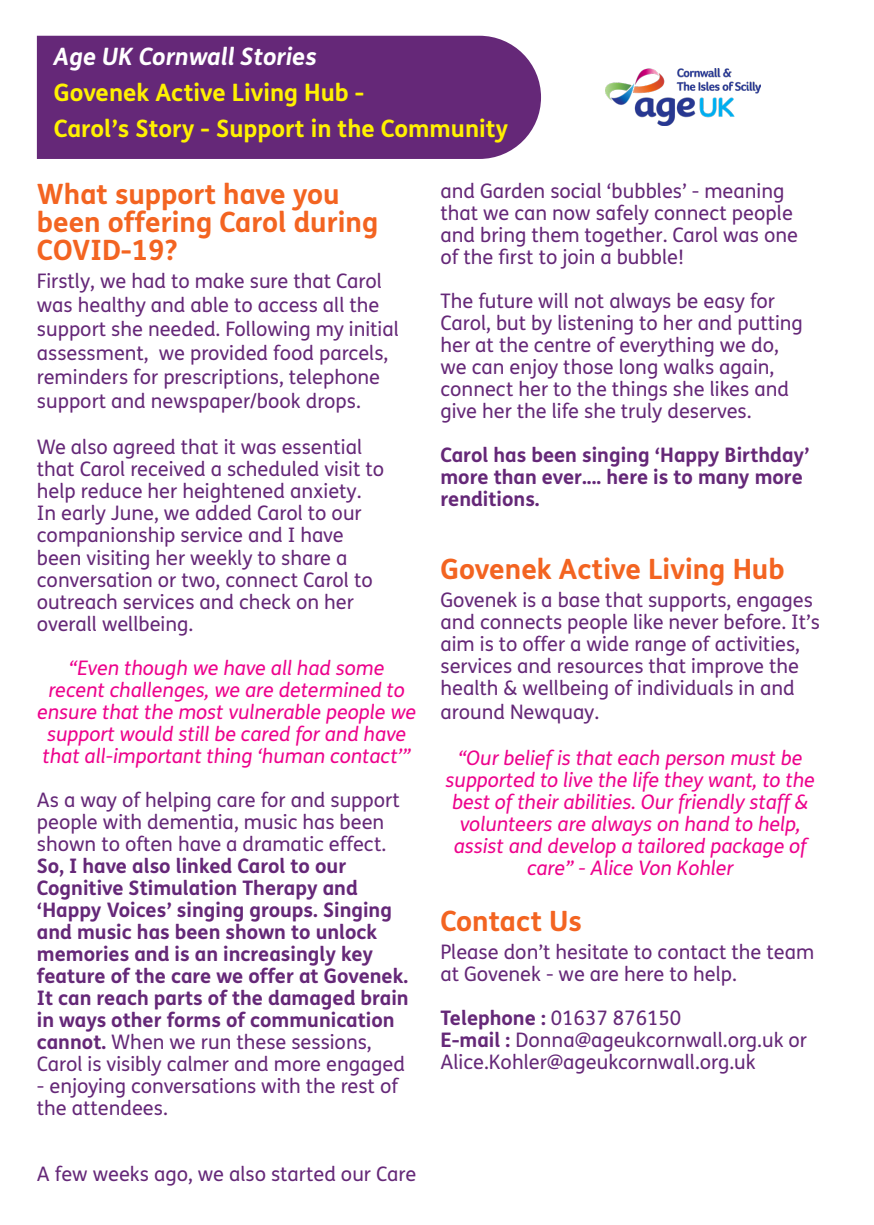
<style>
.page{position:relative;width:874px;height:1225px;background:#fff}
.page>*{position:absolute;margin:0;border:0;box-sizing:border-box;transform-origin:0 0}
.t1{font:700 28px/28px "FS Me";color:#f36421}
.t2{font:700 24px "FS Me";color:#fff101}
.t3{font:italic 700 24px "FS Me";color:#fff}
.t4{font:20px/22px "FS Me";color:#652878}
.t5{font:700 20px/22px "FS Me";color:#652878}
.t6{font:italic 20px/22px "FS Me";color:#ed028c;text-align:center}
.s1{font-weight:400}
.s2{font-weight:700}
</style>
<div class="page">
<div style="left:37px;top:36px;width:503px;height:123px;background:#652878"></div>
<img style="left:605px;top:69px;width:155px;height:57px">
<p class="t3" style="left:54px;top:38px;width:264px">Age UK Cornwall Stories</p>
<p class="t2" style="left:54px;top:74px;width:312px">Govenek Active Living Hub -</p>
<p class="t2" style="left:54px;top:110px;width:456px">Carol’s Story - Support in the Community</p>
<p class="t1" style="left:37px;top:179px;width:343px">What support have you been offering Carol during<br>COVID-19?</p>
<p class="t4" style="left:37px;top:269px;width:363px;line-height:24px">Firstly, we had to make sure that Carol was healthy and able to access all the support she needed. Following my initial assessment, we provided food parcels, reminders for prescriptions, telephone support and newspaper/book drops.</p>
<p class="t4" style="left:37px;top:436px;width:348px">We also agreed that it was essential that Carol received a scheduled visit to help reduce her heightened anxiety.<br>In early June, we added Carol to our companionship service and I have been visiting her weekly to share a conversation or two, connect Carol to outreach services and check on her overall wellbeing.</p>
<p class="t6" style="left:37px;top:656px;width:380px">“Even though we have all had some<br>recent challenges, we are determined to ensure that the most vulnerable people we support would still be cared for and have that all-important thing ‘human contact’”</p>
<p class="t5" style="left:37px;top:787px;width:373px"><span class="s1">As a way of helping care for and support people with dementia, music has been shown to often have a dramatic effect.<br></span>So, I have also linked Carol to our Cognitive Stimulation Therapy and ‘Happy Voices’ singing groups. Singing and music has been shown to unlock memories and is an increasingly key feature of the care we offer at Govenek.<br>It can reach parts of the damaged brain in ways other forms of communication cannot. <span class="s1">When we run these sessions, Carol is visibly calmer and more engaged</span></p>
<p class="t4" style="left:37px;top:1074px;width:362px">- enjoying conversations with the rest of the attendees.</p>
<p class="t4" style="left:37px;top:1162px;width:380px">A few weeks ago, we also started our Care</p>
<p class="t4" style="left:440px;top:180px;width:359px">and Garden social ‘bubbles’ - meaning that we can now safely connect people and bring them together. Carol was one of the first to join a bubble!</p>
<p class="t4" style="left:440px;top:290px;width:364px">The future will not always be easy for Carol, but by listening to her and putting her at the centre of everything we do, we can enjoy those long walks again, connect her to the things she likes and give her the life she truly deserves.</p>
<p class="t5" style="left:440px;top:443px;width:370px">Carol has been singing ‘Happy Birthday’ more than ever.... here is to many more renditions.</p>
<p class="t1" style="left:440px;top:553px;width:345px">Govenek Active Living Hub</p>
<p class="t4" style="left:440px;top:588px;width:381px">Govenek is a base that supports, engages and connects people like never before. It’s aim is to offer a wide range of activities, services and resources that improve the health &amp; wellbeing of individuals in and</p>
<p class="t4" style="left:440px;top:700px;width:160px">around Newquay.</p>
<p class="t6" style="left:445px;top:746px;width:370px">“Our belief is that each person must be supported to live the life they want, to the best of their abilities. Our friendly staff &amp; volunteers are always on hand to help, assist and develop a tailored package of care” - Alice Von Kohler</p>
<p class="t1" style="left:440px;top:905px;width:143px">Contact Us</p>
<p class="t4" style="left:440px;top:940px;width:375px">Please don’t hesitate to contact the team at Govenek - we are here to help.</p>
<p class="t4" style="left:440px;top:1006px;width:242px"><span class="s2">Telephone :</span> 01637 876150</p>
<p class="t4" style="left:440px;top:1028px;width:368px"><span class="s2">E-mail :</span> Donna@ageukcornwall.org.uk or</p>
<p class="t4" style="left:440px;top:1050px;width:316px">Alice.Kohler@ageukcornwall.org.uk</p>
</div>
